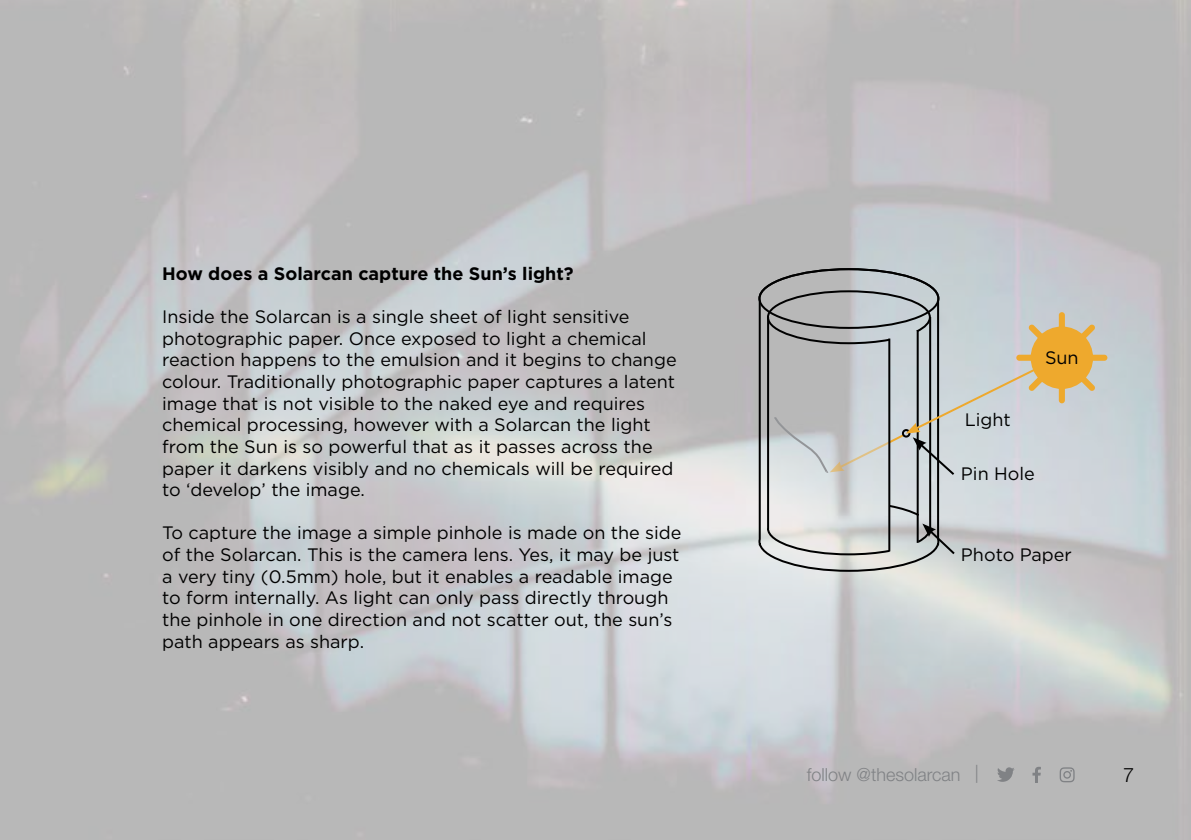
<style>
.page{position:relative;width:1191px;height:840px;background:#fff}
.page>*{position:absolute;margin:0;border:0;box-sizing:border-box;transform-origin:0 0}
.t1{font:300 20px "Helvetica Neue LT Std";color:#000}
.t2{font:18px/21.6px "Gotham";color:#000}
.t3{font:700 18px "Gotham";color:#000}
.t4{font:300 18px "Helvetica Neue LT Std";color:#808285}
</style>
<div class="page">
<img style="left:0;top:0;width:1191px;height:839px">
<svg style="left:757px;top:267px;width:183px;height:305px"></svg>
<svg style="left:887px;top:503px;width:34px;height:14px"></svg>
<hr style="left:767px;top:317px;width:2px;height:212px;background:#000">
<hr style="left:916px;top:330px;width:2px;height:212px;background:#000">
<hr style="left:929px;top:317px;width:2px;height:212px;background:#000">
<svg style="left:915px;top:523px;width:41px;height:33px"></svg>
<hr style="left:888px;top:338px;width:2px;height:213px;background:#000">
<div style="left:1089px;top:354px;width:18px;height:6px;background:#eea92d;border-radius:3px"></div>
<svg style="left:766px;top:289px;width:329px;height:187px"></svg>
<svg style="left:997px;top:766px;width:17px;height:15px"></svg>
<svg style="left:1032px;top:766px;width:9px;height:16px"></svg>
<svg style="left:1059px;top:766px;width:15px;height:15px"></svg>
<p class="t3" style="left:162px;top:263px;width:413px">How does a Solarcan capture the Sun’s light?</p>
<p class="t2" style="left:162px;top:305px;width:516px">Inside the Solarcan is a single sheet of light sensitive photographic paper. Once exposed to light a chemical reaction happens to the emulsion and it begins to change colour. Traditionally photographic paper captures a latent image that is not visible to the naked eye and requires chemical processing, however with a Solarcan the light from the Sun is so powerful that as it passes across the paper it darkens visibly and no chemicals will be required to ‘develop’ the image.</p>
<p class="t2" style="left:162px;top:521px;width:521px">To capture the image a simple pinhole is made on the side of the Solarcan. This is the camera lens. Yes, it may be just a very tiny (0.5mm) hole, but it enables a readable image to form internally. As light can only pass directly through the pinhole in one direction and not scatter out, the sun’s path appears as sharp.</p>
<p class="t2" style="left:1045px;top:346px;width:35px">Sun</p>
<p class="t2" style="left:964px;top:408px;width:48px">Light</p>
<p class="t2" style="left:961px;top:462px;width:75px">Pin Hole</p>
<p class="t2" style="left:961px;top:543px;width:112px">Photo Paper</p>
<p class="t4" style="left:807px;top:763px;width:173px">follow @thesolarcan |</p>
<p class="t1" style="left:1123px;top:761px;width:13px">7</p>
</div>
